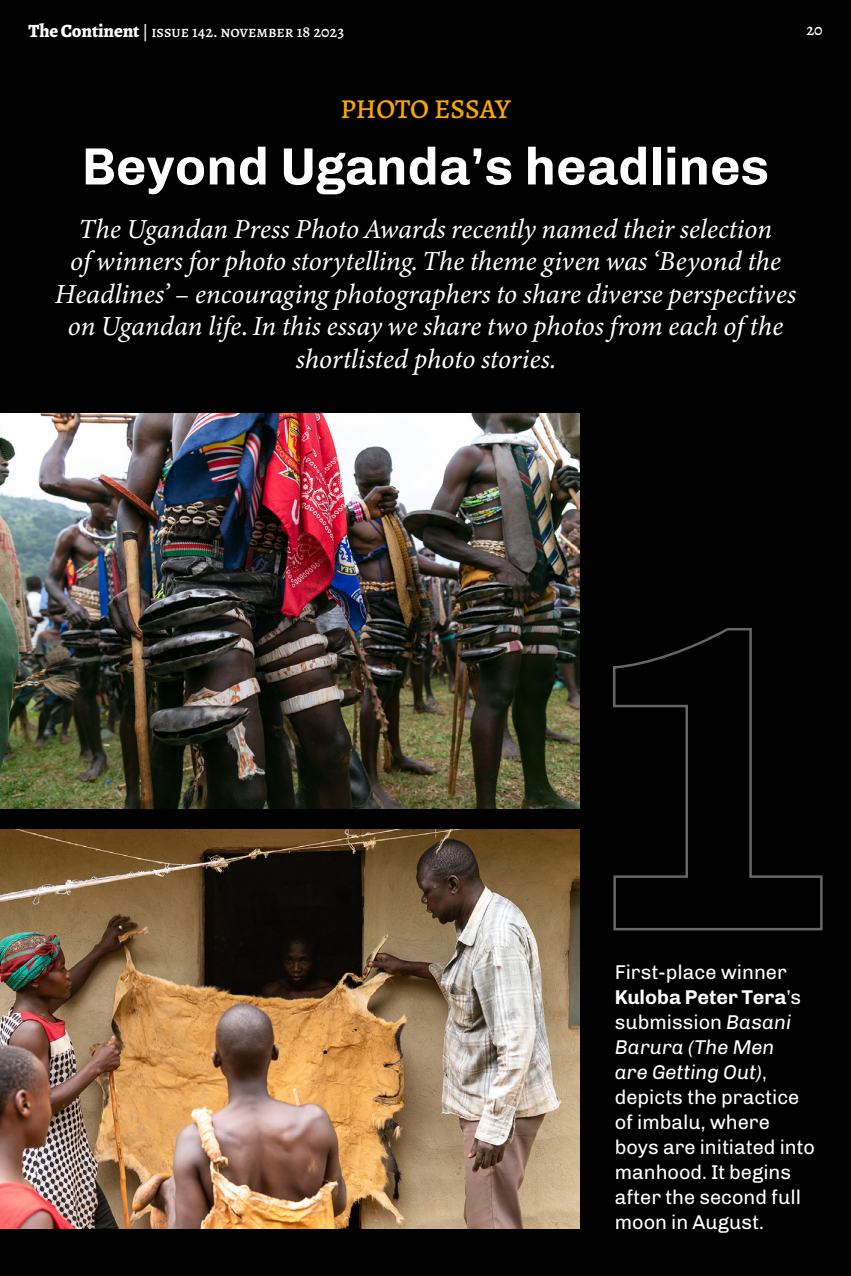
<style>
.page{position:relative;width:851px;height:1276px;background:#fff}
.page>*{position:absolute;margin:0;border:0;box-sizing:border-box;transform-origin:0 0}
.t1{font:700 52.5px "Chivo";color:#fff}
.t2{font:italic 27.5px/32.5px "Minion Variable Concept";color:#fff;text-align:center}
.t3{font:500 27.5px "Alegreya";color:#f7a600}
.t4{font:20px/25px "Chivo";color:#fff}
.t5{font:500 16.25px "Alegreya";color:#fff}
.s1{font-weight:800;font-size:18.75px}
.s2{font-weight:700}
.s3{font-style:italic}
</style>
<div class="page">
<div style="left:0;top:0;width:850px;height:1276px;background:#000"></div>
<img style="left:0;top:413px;width:579px;height:396px">
<img style="left:0;top:830px;width:579px;height:398px">
<svg style="left:613px;top:628px;width:210px;height:303px"></svg>
<p class="t5" style="left:28px;top:21px;width:317px"><span class="s1">The Continent</span> | issue 142. november 18 2023</p>
<p class="t5" style="left:806px;top:19px;width:18px">20</p>
<p class="t3" style="left:340px;top:91px;width:172px">PHOTO ESSAY</p>
<p class="t1" style="left:82px;top:136px;width:688px">Beyond Uganda’s headlines</p>
<p class="t2" style="left:55px;top:212px;width:742px">The Ugandan Press Photo Awards recently named their selection<br>of winners for photo storytelling. The theme given was ‘Beyond the Headlines’ – encouraging photographers to share diverse perspectives on Ugandan life. In this essay we share two photos from each of the shortlisted photo stories.</p>
<p class="t4" style="left:614px;top:959px;width:202px">First-place winner<br><span class="s2">Kuloba Peter Tera</span>’s submission <span class="s3">Basani<br>Barura (The Men<br>are Getting Out)</span>, depicts the practice of imbalu, where boys are initiated into manhood. It begins after the second full moon in August.</p>
</div>
